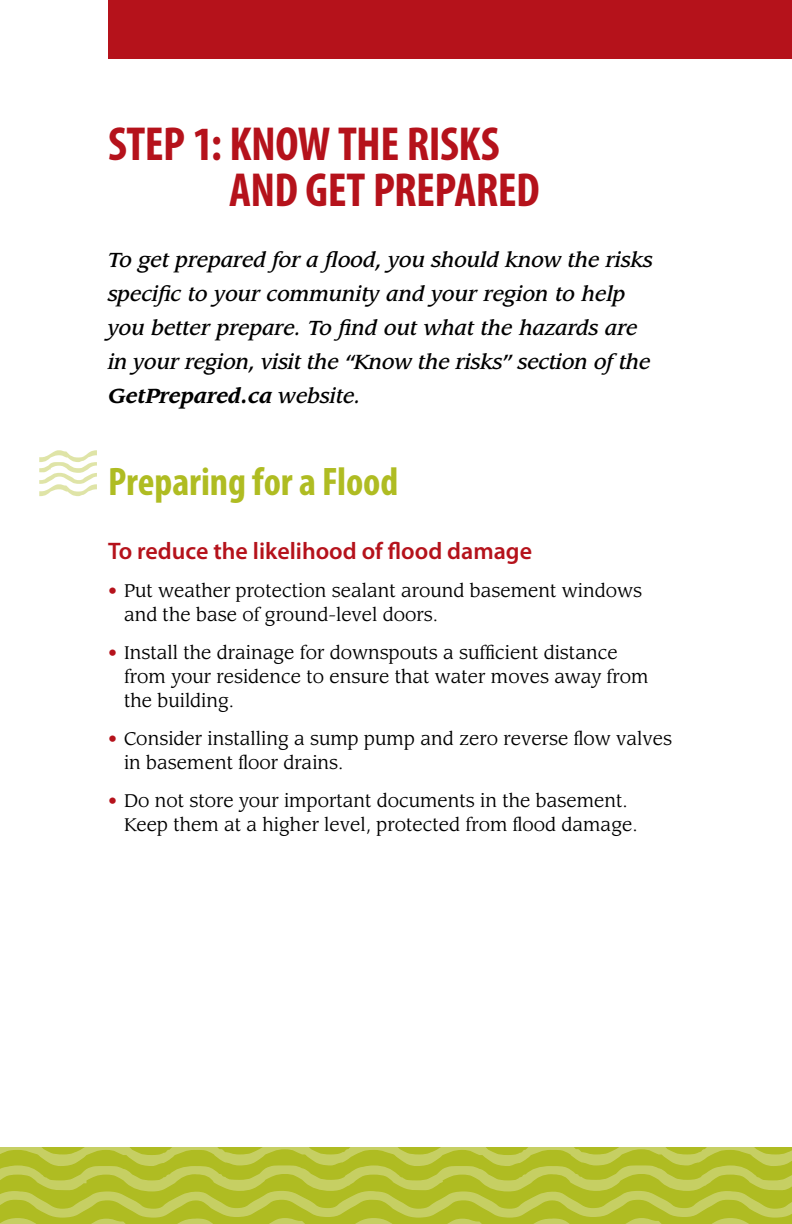
<style>
.page{position:relative;width:792px;height:1224px;background:#fff}
.page>*{position:absolute;margin:0;border:0;box-sizing:border-box;transform-origin:0 0}
.t1{font:700 condensed 48px/46px "Myriad Pro";letter-spacing:-.01em;color:#b5121b}
.t2{font:700 condensed 40px "Myriad Pro";color:#afbc22}
.t3{font:600 24px "Myriad Pro";color:#b5121b}
.t4{font:italic 500 20px/34px "Leawood";color:#000}
.t5{font:18px/24px "Leawood";color:#000}
.s1{font-weight:700}
.s2{font-weight:700;color:#b5121b}
</style>
<div class="page">
<svg style="left:0;top:1148px;width:792px;height:76px;background:#b8c33b"></svg>
<div style="left:108px;top:0;width:684px;height:59px;background:#b5121b"></div>
<svg style="left:39px;top:450px;width:58px;height:46px"></svg>
<h1 class="t1" style="left:229px;top:120px;width:312px;text-indent:-121px">STEP 1: KNOW THE RISKS<br>AND GET PREPARED</h1>
<p class="t4" style="left:108px;top:243px;width:546px">To get prepared for a flood, you should know the risks specific to your community and your region to help you better prepare. To find out what the hazards are in your region, visit the “Know the risks” section of the <span class="s1">GetPrepared.ca</span> website.</p>
<h2 class="t2" style="left:108px;top:457px;width:292px">Preparing for a Flood</h2>
<h3 class="t3" style="left:108px;top:536px;width:426px">To reduce the likelihood of flood damage</h3>
<p class="t5" style="left:124px;top:579px;width:520px;text-indent:-16px"><span class="s2">•</span> Put weather protection sealant around basement windows and the base of ground-level doors.</p>
<p class="t5" style="left:124px;top:641px;width:526px;text-indent:-16px"><span class="s2">•</span> Install the drainage for downspouts a sufficient distance from your residence to ensure that water moves away from the building.</p>
<p class="t5" style="left:124px;top:727px;width:550px;text-indent:-16px"><span class="s2">•</span> Consider installing a sump pump and zero reverse flow valves in basement floor drains.</p>
<p class="t5" style="left:124px;top:789px;width:515px;text-indent:-16px"><span class="s2">•</span> Do not store your important documents in the basement.<br>Keep them at a higher level, protected from flood damage.</p>
</div>
